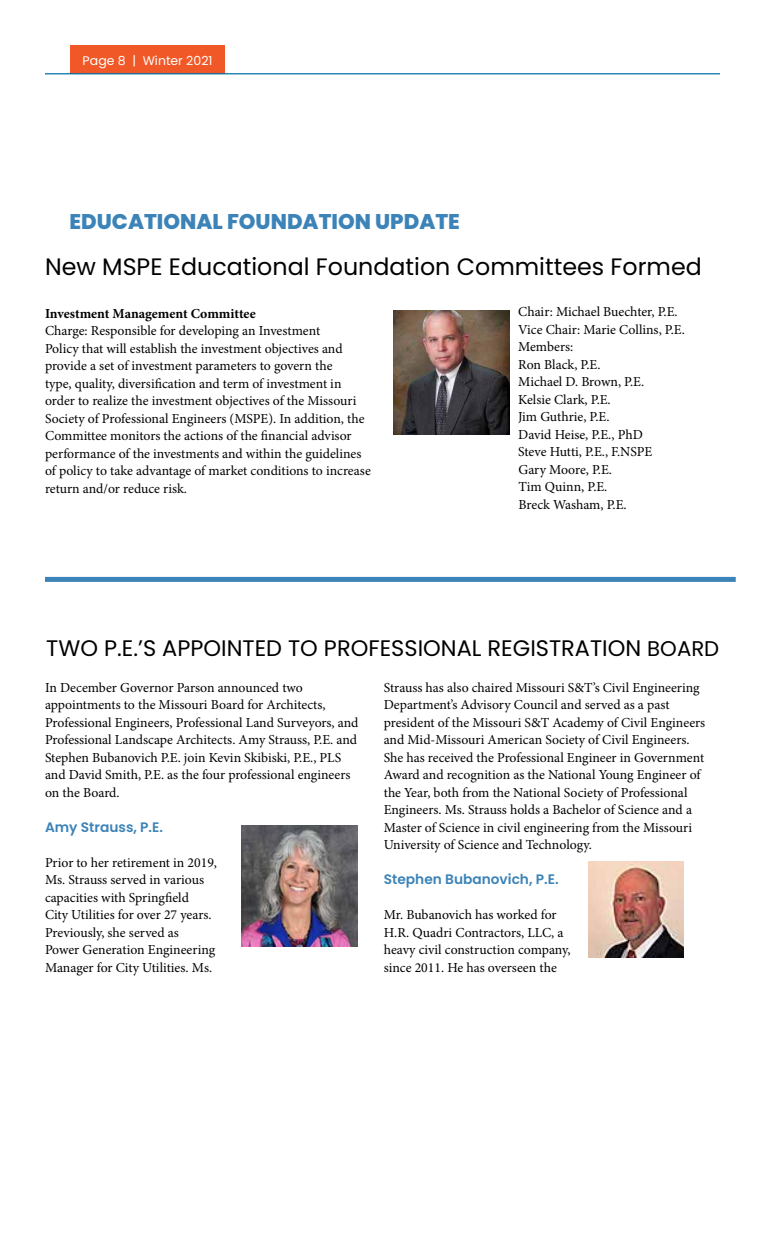
<style>
.page{position:relative;width:765px;height:1260px;background:#fff}
.page>*{position:absolute;margin:0;border:0;box-sizing:border-box;transform-origin:0 0}
.t1{font:23.75px "Poppins";color:#000}
.t2{font:22.5px "Poppins";color:#000}
.t3{font:800 21.25px "Poppins";color:#3c83b8}
.t4{font:13.75px/17.5px "Minion Pro";letter-spacing:-.005em;color:#000}
.t5{font:600 13.75px "Poppins";color:#3c83b8}
.t6{font:700 13.75px "Minion Pro";letter-spacing:-.005em;color:#000}
.t7{font:12.5px "Poppins";color:#fff}
.s1{font-size:21.25px}
</style>
<div class="page">
<div style="left:70px;top:45px;width:155px;height:28px;background:#f15827"></div>
<hr style="left:45px;top:73px;width:675px;height:1px;background:#006fa7">
<img style="left:394px;top:310px;width:115px;height:125px">
<div style="left:45px;top:577px;width:691px;height:5px;background:#3c83b8"></div>
<img style="left:242px;top:825px;width:115px;height:121px">
<img style="left:588px;top:861px;width:96px;height:97px">
<p class="t7" style="left:83px;top:53px;width:131px">Page 8 | Winter 2021</p>
<h3 class="t3" style="left:70px;top:209px;width:392px">EDUCATIONAL FOUNDATION UPDATE</h3>
<h1 class="t1" style="left:45px;top:253px;width:658px">New MSPE Educational Foundation Committees Formed</h1>
<p class="t4" style="left:518px;top:303px;width:168px">Chair: Michael Buechter, P.E.<br>Vice Chair: Marie Collins, P.E.<br>Members:<br>Ron Black, P.E.<br>Michael D. Brown, P.E.<br>Kelsie Clark, P.E.<br>Jim Guthrie, P.E.<br>David Heise, P.E., PhD<br>Steve Hutti, P.E., F.NSPE<br>Gary Moore, P.E.<br>Tim Quinn, P.E.<br>Breck Washam, P.E.</p>
<p class="t6" style="left:45px;top:304px;width:212px">Investment Management Committee</p>
<p class="t4" style="left:45px;top:322px;width:327px">Charge: Responsible for developing an Investment<br>Policy that will establish the investment objectives and provide a set of investment parameters to govern the<br>type, quality, diversification and term of investment in order to realize the investment objectives of the Missouri Society of Professional Engineers (MSPE). In addition, the Committee monitors the actions of the financial advisor performance of the investments and within the guidelines of policy to take advantage of market conditions to increase return and/or reduce risk.</p>
<h2 class="t2" style="left:46px;top:635px;width:675px">TWO P.E.’S APPOINTED TO PROFESSIONAL REGISTRATION <span class="s1">BOARD</span></h2>
<p class="t4" style="left:45px;top:679px;width:315px">In December Governor Parson announced two appointments to the Missouri Board for Architects, Professional Engineers, Professional Land Surveyors, and Professional Landscape Architects. Amy Strauss, P.E. and Stephen Bubanovich P.E. join Kevin Skibiski, P.E., PLS and David Smith, P.E. as the four professional engineers on the Board.</p>
<p class="t5" style="left:45px;top:819px;width:120px">Amy Strauss, P.E.</p>
<p class="t4" style="left:45px;top:854px;width:174px">Prior to her retirement in 2019,<br>Ms. Strauss served in various capacities with Springfield<br>City Utilities for over 27 years.<br>Previously, she served as<br>Power Generation Engineering<br>Manager for City Utilities. Ms.</p>
<p class="t4" style="left:384px;top:679px;width:323px">Strauss has also chaired Missouri S&amp;T’s Civil Engineering Department’s Advisory Council and served as a past president of the Missouri S&amp;T Academy of Civil Engineers and Mid-Missouri American Society of Civil Engineers.<br>She has received the Professional Engineer in Government Award and recognition as the National Young Engineer of the Year, both from the National Society of Professional Engineers. Ms. Strauss holds a Bachelor of Science and a Master of Science in civil engineering from the Missouri University of Science and Technology.</p>
<p class="t5" style="left:384px;top:872px;width:176px">Stephen Bubanovich, P.E.</p>
<p class="t4" style="left:384px;top:906px;width:188px">Mr. Bubanovich has worked for<br>H.R. Quadri Contractors, LLC, a heavy civil construction company, since 2011. He has overseen the</p>
</div>
